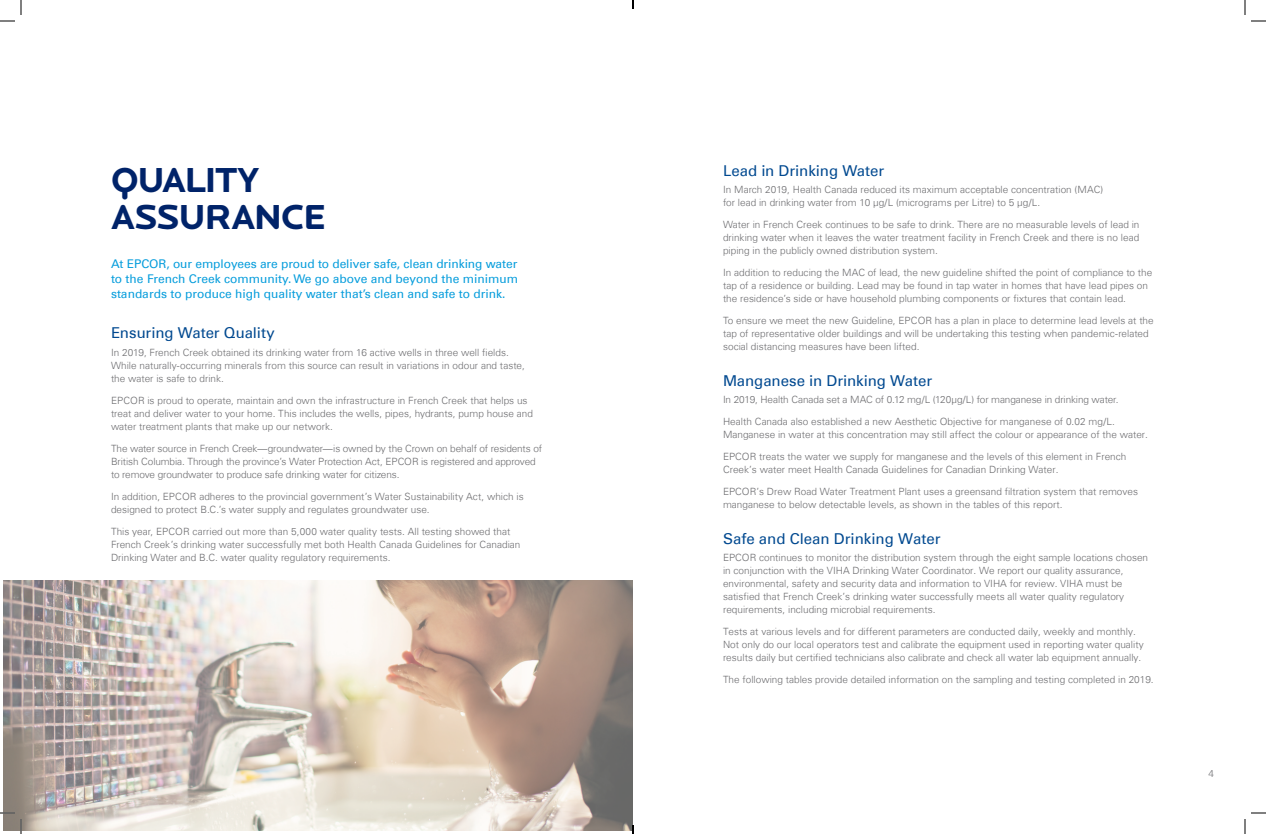
<style>
.page{position:relative;width:1266px;height:834px;background:#fff}
.page>*{position:absolute;margin:0;border:0;box-sizing:border-box;transform-origin:0 0}
.t1{font:700 36px/37px "Locator Display";letter-spacing:-.04em;color:#002369}
.body{font:15px "Univers Com 55 Roman";color:#014990}
.bold_intro{font:12px/15px "Univers Com 55 Roman";color:#069ddc;text-align:justify}
.body-2{font:300 10px/13px "Univers Com 45";color:#6c6c6f}
</style>
<div class="page">
<svg style="left:3px;top:580px;width:630px;height:251px;background:#cabcb2"></svg>
<svg style="left:0;top:0;width:22px;height:22px"></svg>
<svg style="left:0;top:812px;width:22px;height:22px"></svg>
<svg style="left:1244px;top:0;width:22px;height:22px"></svg>
<svg style="left:1244px;top:812px;width:22px;height:22px"></svg>
<svg style="left:632px;top:0;width:2px;height:9px"></svg>
<svg style="left:632px;top:825px;width:2px;height:9px"></svg>
<p class="t1" style="left:111px;top:162px;width:217px">QUALITY<br>ASSURANCE</p>
<p class="bold_intro" style="left:111px;top:256px;width:409px">At EPCOR, our employees are proud to deliver safe, clean drinking water to the French Creek community. We go above and beyond the minimum standards to produce high quality water that’s clean and safe to drink.</p>
<p class="body" style="left:111px;top:324px;width:165px">Ensuring Water Quality</p>
<p class="body-2" style="left:111px;top:346px;width:415px">In 2019, French Creek obtained its drinking water from 16 active wells in three well fields.<br>While naturally-occurring minerals from this source can result in variations in odour and taste, the water is safe to drink.</p>
<p class="body-2" style="left:111px;top:394px;width:423px">EPCOR is proud to operate, maintain and own the infrastructure in French Creek that helps us treat and deliver water to your home. This includes the wells, pipes, hydrants, pump house and water treatment plants that make up our network.</p>
<p class="body-2" style="left:111px;top:442px;width:433px">The water source in French Creek—groundwater—is owned by the Crown on behalf of residents of<br>British Columbia. Through the province’s Water Protection Act, EPCOR is registered and approved to remove groundwater to produce safe drinking water for citizens.</p>
<p class="body-2" style="left:111px;top:490px;width:414px">In addition, EPCOR adheres to the provincial government’s Water Sustainability Act, which is designed to protect B.C.’s water supply and regulates groundwater use.</p>
<p class="body-2" style="left:111px;top:525px;width:411px">This year, EPCOR carried out more than 5,000 water quality tests. All testing showed that<br>French Creek’s drinking water successfully met both Health Canada Guidelines for Canadian<br>Drinking Water and B.C. water quality regulatory requirements.</p>
<p class="body" style="left:723px;top:162px;width:163px">Lead in Drinking Water</p>
<p class="body-2" style="left:723px;top:183px;width:382px">In March 2019, Health Canada reduced its maximum acceptable concentration (MAC) for lead in drinking water from 10 μg/L (micrograms per Litre) to 5 μg/L.</p>
<p class="body-2" style="left:723px;top:218px;width:418px;text-align:justify">Water in French Creek continues to be safe to drink. There are no measurable levels of lead in drinking water when it leaves the water treatment facility in French Creek and there is no lead piping in the publicly owned distribution system.</p>
<p class="body-2" style="left:723px;top:266px;width:431px">In addition to reducing the MAC of lead, the new guideline shifted the point of compliance to the tap of a residence or building. Lead may be found in tap water in homes that have lead pipes on the residence’s side or have household plumbing components or fixtures that contain lead.</p>
<p class="body-2" style="left:723px;top:314px;width:432px">To ensure we meet the new Guideline, EPCOR has a plan in place to determine lead levels at the tap of representative older buildings and will be undertaking this testing when pandemic-related social distancing measures have been lifted.</p>
<p class="body" style="left:723px;top:372px;width:211px">Manganese in Drinking Water</p>
<p class="body-2" style="left:723px;top:393px;width:397px">In 2019, Health Canada set a MAC of 0.12 mg/L (120µg/L) for manganese in drinking water.</p>
<p class="body-2" style="left:723px;top:415px;width:427px">Health Canada also established a new Aesthetic Objective for manganese of 0.02 mg/L.<br>Manganese in water at this concentration may still affect the colour or appearance of the water.</p>
<p class="body-2" style="left:723px;top:450px;width:405px">EPCOR treats the water we supply for manganese and the levels of this element in French<br>Creek’s water meet Health Canada Guidelines for Canadian Drinking Water.</p>
<p class="body-2" style="left:723px;top:485px;width:417px">EPCOR’s Drew Road Water Treatment Plant uses a greensand filtration system that removes manganese to below detectable levels, as shown in the tables of this report.</p>
<p class="body" style="left:723px;top:530px;width:219px">Safe and Clean Drinking Water</p>
<p class="body-2" style="left:723px;top:551px;width:427px">EPCOR continues to monitor the distribution system through the eight sample locations chosen in conjunction with the VIHA Drinking Water Coordinator. We report our quality assurance, environmental, safety and security data and information to VIHA for review. VIHA must be satisfied that French Creek’s drinking water successfully meets all water quality regulatory requirements, including microbial requirements.</p>
<p class="body-2" style="left:723px;top:625px;width:422px">Tests at various levels and for different parameters are conducted daily, weekly and monthly.<br>Not only do our local operators test and calibrate the equipment used in reporting water quality results daily but certified technicians also calibrate and check all water lab equipment annually.</p>
<p class="body-2" style="left:723px;top:673px;width:432px">The following tables provide detailed information on the sampling and testing completed in 2019.</p>
<p class="body-2" style="left:1208px;top:767px;width:7px">4</p>
</div>
